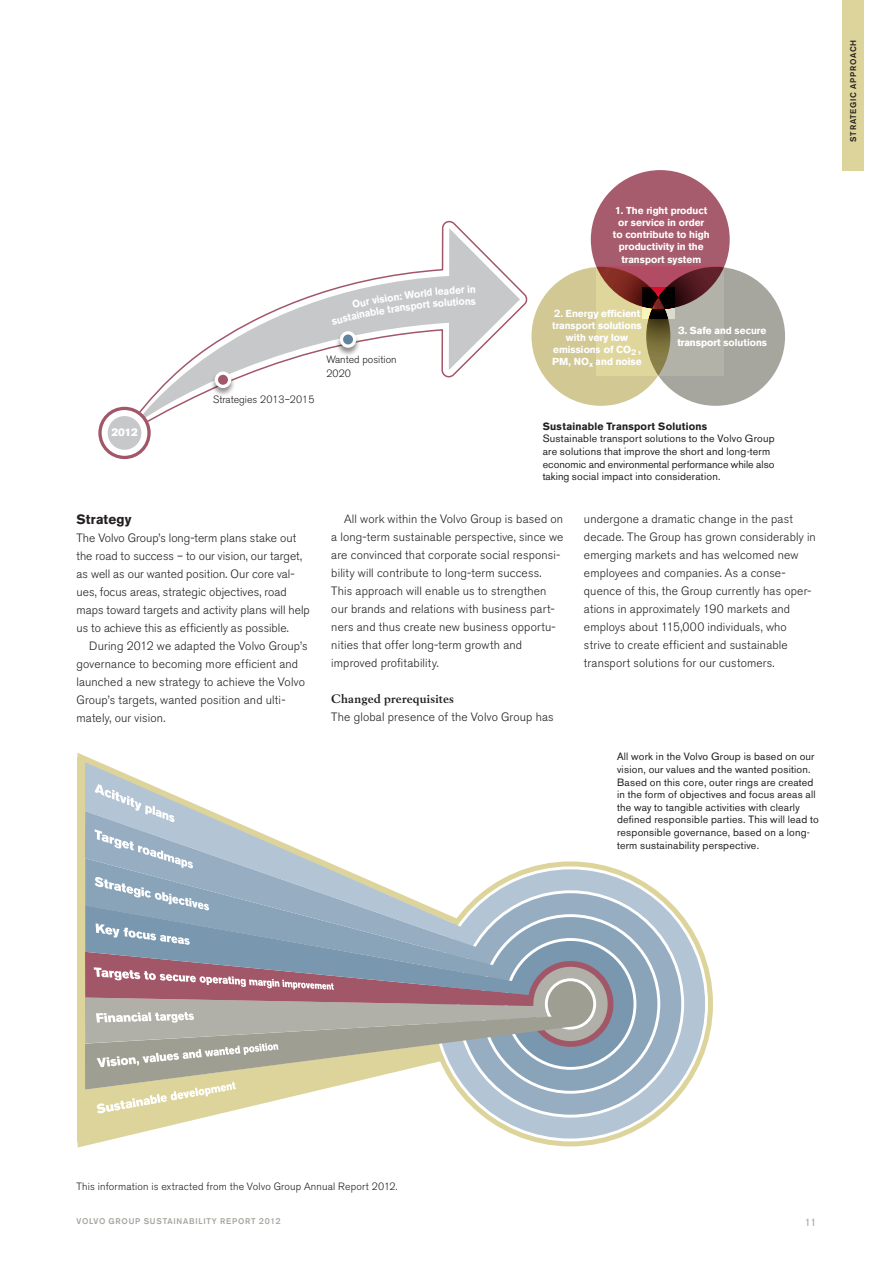
<style>
.page{position:relative;width:893px;height:1263px;background:#fff}
.page>*{position:absolute;margin:0;border:0;box-sizing:border-box;transform-origin:0 0}
.t1{font:700 13.5px "Volvo Sans Pro";letter-spacing:.015em;color:#231f20}
.t2{font:300 12px/18px "Volvo Sans Pro";letter-spacing:.01em;color:#231f20}
.t3{font:700 12px "Volvo Serif Pro";letter-spacing:.02em;color:#231f20}
.t4{font:10.5px/12.6px "Volvo Sans Pro";letter-spacing:.02em;color:#231f20}
.t5{font:300 10.5px/14px "Volvo Sans Pro";letter-spacing:.01em;color:#231f20}
.t6{font:700 10.5px "Volvo Sans Pro";letter-spacing:.02em;color:#231f20}
.t7{font:10.5px "Volvo Sans Pro Super";color:#fff}
.t8{font:10.5px "Volvo Sans Pro";color:#a5a79e}
.t9{font:700 10.05px/12.1px "Volvo Sans Pro";color:#fff;text-align:center}
.t10{font:500 8.25px "Volvo Sans Pro";letter-spacing:.095em;color:#a5a79e}
.t11{font:500 8.25px "Volvo Sans Pro";letter-spacing:.09em;color:#231f20}
</style>
<div class="page">
<svg style="left:134px;top:228px;width:386px;height:194px"></svg>
<svg style="left:101px;top:410px;width:47px;height:46px"></svg>
<div style="left:98px;top:407px;width:53px;height:52px;border:6px solid #a15768;border-radius:50%"></div>
<div style="left:105px;top:413px;width:39px;height:40px;background:#c7c8ca;border-radius:50%"></div>
<div style="left:102px;top:410px;width:45px;height:46px;border:6px solid #fff;border-radius:50%"></div>
<img style="left:333px;top:329px;width:30px;height:30px">
<svg style="left:340px;top:331px;width:16px;height:17px"></svg>
<div style="left:343px;top:334px;width:10px;height:10px;background:#61839e;border-radius:50%"></div>
<img style="left:208px;top:369px;width:30px;height:30px">
<svg style="left:215px;top:371px;width:16px;height:17px"></svg>
<div style="left:218px;top:375px;width:10px;height:10px;background:#a15768;border-radius:50%"></div>
<div style="left:591px;top:170px;width:139px;height:139px;background:#a65c6d;border-radius:50%"></div>
<div style="left:646px;top:267px;width:139px;height:139px;background:#a6a69e;border-radius:50%"></div>
<div style="left:531px;top:267px;width:139px;height:139px;background:#d2c894;border-radius:50%"></div>
<svg style="left:596px;top:267px;width:128px;height:109px"></svg>
<svg style="left:428px;top:861px;width:285px;height:285px;fill:#ddd49b"></svg>
<div style="left:434px;top:868px;width:272px;height:272px;background:#b3c4d4;border-radius:50%"></div>
<svg style="left:458px;top:892px;width:225px;height:224px;background:#a3b7c9"></svg>
<div style="left:482px;top:916px;width:177px;height:176px;background:#89a3b9;border-radius:50%"></div>
<div style="left:506px;top:939px;width:129px;height:129px;background:#7997af;border-radius:50%"></div>
<svg style="left:530px;top:964px;width:80px;height:80px"></svg>
<div style="left:528px;top:961px;width:85px;height:86px;border:6px solid #a15768;border-radius:50%"></div>
<div style="left:546px;top:980px;width:49px;height:48px;background:#9e9e93;border-radius:50%"></div>
<div style="left:545px;top:978px;width:51px;height:51px;border:3px solid #fff;border-radius:50%"></div>
<svg style="left:85px;top:762px;width:274px;height:114px"></svg>
<div style="left:78px;top:757px;width:7px;height:384px;background:#ddd49b"></div>
<svg style="left:94px;top:784px;width:81px;height:39px;background:#c1ced6"></svg>
<svg style="left:95px;top:829px;width:98px;height:40px;background:#a6b9cb"></svg>
<svg style="left:77px;top:876px;width:493px;height:271px"></svg>
<div style="left:842px;top:0;width:22px;height:170px;background:#ddd49b"></div>
<div style="left:331px;top:286px;width:145px;height:39px;background:#c7c8ca"></div>
<p class="t9" style="left:613px;top:205px;width:98px">1. The right product or service in order to contribute to high productivity in the transport system</p>
<p class="t7" style="left:112px;top:426px;width:28px">2012</p>
<p class="t5" style="left:213px;top:393px;width:103px">Strategies 2013–2015</p>
<p class="t5" style="left:326px;top:353px;width:72px">Wanted position<br>2020</p>
<p class="t9" style="left:552px;top:307px;width:91px">2. Energy efficient transport solutions with very low emissions of CO<sub>2</sub> ,<br>PM, NO<sub>x</sub> and noise</p>
<p class="t9" style="left:677px;top:324px;width:91px;text-align:left">3. Safe and secure transport solutions</p>
<p class="t6" style="left:543px;top:420px;width:166px">Sustainable Transport Solutions</p>
<p class="t4" style="left:543px;top:432px;width:233px">Sustainable transport solutions to the Volvo Group are solutions that improve the short and long-term economic and environmental performance while also taking social impact into consideration.</p>
<p class="t1" style="left:77px;top:512px;width:57px">Strategy</p>
<p class="t2" style="left:77px;top:529px;width:235px">The Volvo Group’s long-term plans stake out the road to success – to our vision, our target, as well as our wanted position. Our core val&shy;ues, focus areas, strategic objectives, road maps toward targets and activity plans will help us to achieve this as efficiently as possible.</p>
<p class="t2" style="left:77px;top:637px;width:233px;text-indent:13px">During 2012 we adapted the Volvo Group’s governance to becoming more efficient and launched a new strategy to achieve the Volvo Group’s targets, wanted position and ulti&shy;mately, our vision.</p>
<p class="t2" style="left:331px;top:510px;width:234px;text-indent:13px">All work within the Volvo Group is based on a long-term sustainable perspective, since we are convinced that corporate social responsi&shy;bility will contribute to long-term success.<br>This approach will enable us to strengthen our brands and relations with business part&shy;ners and thus create new business opportu&shy;nities that offer long-term growth and improved profitability.</p>
<p class="t3" style="left:331px;top:692px;width:124px">Changed prerequisites</p>
<p class="t2" style="left:331px;top:708px;width:224px">The global presence of the Volvo Group has</p>
<p class="t2" style="left:584px;top:510px;width:233px">undergone a dramatic change in the past decade. The Group has grown considerably in emerging markets and has welcomed new employees and companies. As a conse&shy;quence of this, the Group currently has oper&shy;ations in approximately 190 markets and employs about 115,000 individuals, who strive to create efficient and sustainable transport solutions for our customers.</p>
<p class="t4" style="left:617px;top:750px;width:203px">All work in the Volvo Group is based on our vision, our values and the wanted position.<br>Based on this core, outer rings are created in the form of objectives and focus areas all the way to tangible activities with clearly defined responsible parties. This will lead to responsible governance, based on a long&shy;term sustainability perspective.</p>
<p class="t11" style="left:848px;top:142px;width:104px;rotate:-90deg">STRATEGIC APPROACH</p>
<p class="t5" style="left:77px;top:1179px;width:322px">This information is extracted from the Volvo Group Annual Report 2012.</p>
<p class="t10" style="left:77px;top:1216px;width:206px">VOLVO GROUP SUSTAINABILITY REPORT 2012</p>
<p class="t8" style="left:805px;top:1216px;width:13px">11</p>
</div>
